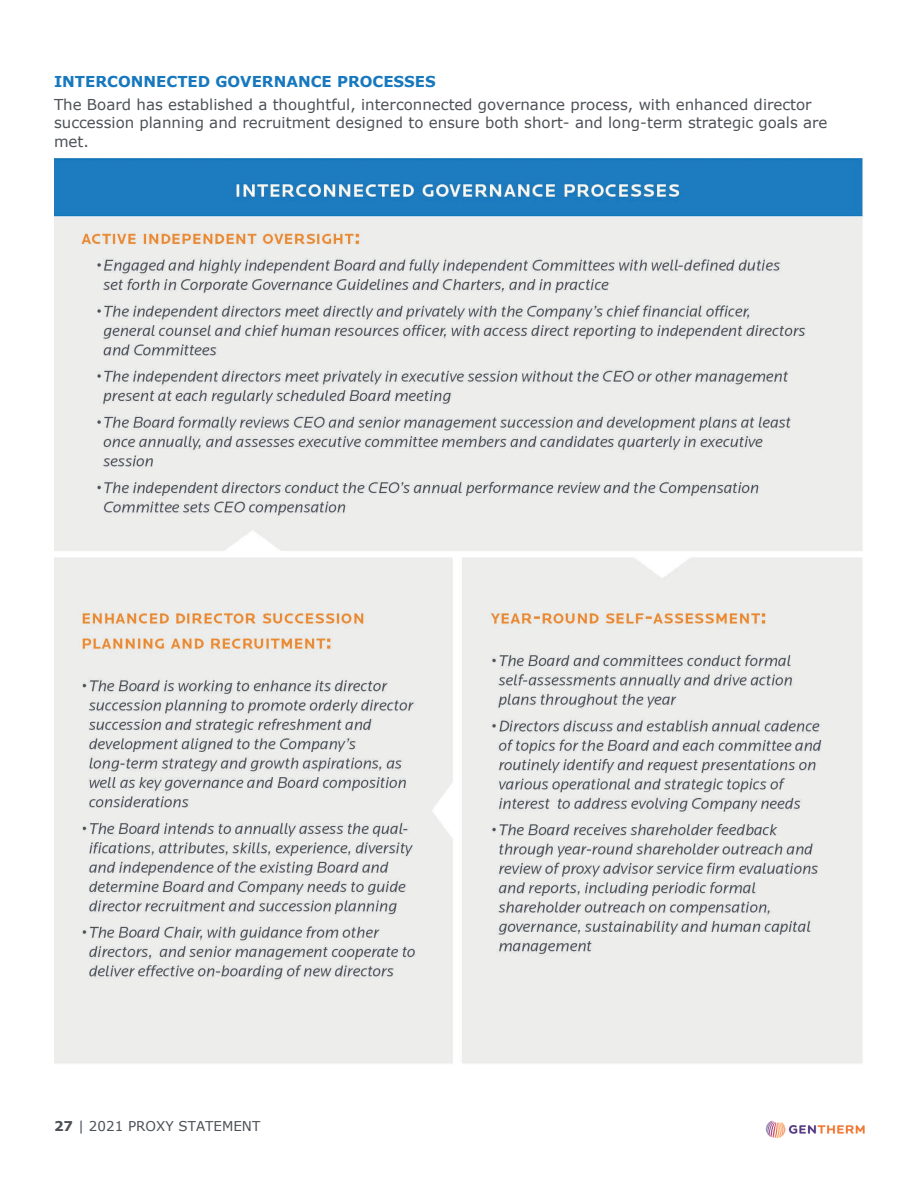
<style>
.page{position:relative;width:918px;height:1188px;background:#fff}
.page>*{position:absolute;margin:0;border:0;box-sizing:border-box;transform-origin:0 0}
.t1{font:15px/18.3px "Verdana";color:#4d5156}
.t2{font:700 15px "Verdana";color:#1778be}
.t3{font:13.5px "Verdana";color:#4d5156}
.s1{font-weight:700}
</style>
<div class="page">
<img style="left:765px;top:1120px;width:99px;height:18px">
<img style="left:54px;top:159px;width:810px;height:905px">
<p class="t2" style="left:54px;top:72px;width:383px">INTERCONNECTED GOVERNANCE PROCESSES</p>
<p class="t1" style="left:54px;top:95px;width:775px">The Board has established a thoughtful, interconnected governance process, with enhanced director succession planning and recruitment designed to ensure both short- and long-term strategic goals are met.</p>
<p class="t3" style="left:54px;top:1118px;width:208px"><span class="s1">27</span> | 2021 PROXY STATEMENT</p>
</div>
